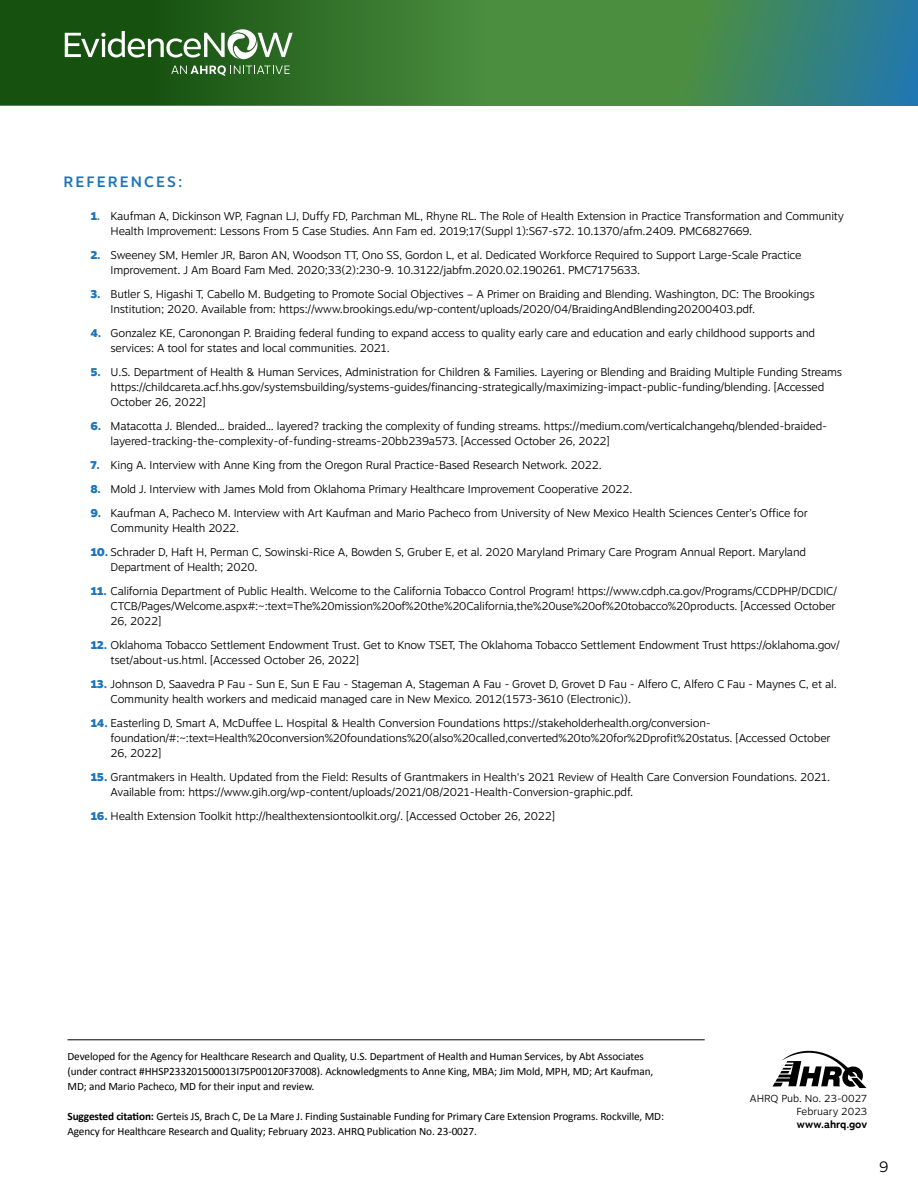
<style>
.page{position:relative;width:918px;height:1188px;background:#fff}
.page>*{position:absolute;margin:0;border:0;box-sizing:border-box;transform-origin:0 0}
.t1{font:500 15px "Motiva Sans";letter-spacing:.14em;color:#1c75bc}
.t2{font:300 15px "Motiva Sans";color:#000}
.t3{font:300 11.25px/15px "Motiva Sans";letter-spacing:-.015em;color:#000}
.t4{font:11.25px/15px "Calibri";letter-spacing:-.01em;color:#000}
.t5{font:300 10.2px "Motiva Sans";letter-spacing:.005em;color:#000}
.t6{font:700 10.2px "Motiva Sans";letter-spacing:.005em;color:#000}
.s1{font-weight:900;color:#1c75bc}
.s2{font-weight:800;color:#4d9041}
.s3{font-weight:700}
</style>
<div class="page">
<svg style="left:772px;top:1050px;width:95px;height:38px"></svg>
<hr style="left:68px;top:1040px;width:637px;height:1px;background:#000">
<svg style="left:0;top:0;width:918px;height:105px;background:#367941"></svg>
<svg style="left:65px;top:29px;width:228px;height:47px"></svg>
<h2 class="t1" style="left:63px;top:171px;width:120px">REFERENCES:</h2>
<p class="t3" style="left:111px;top:208px;width:735px;text-indent:-20px"><span class="s1">1</span><span class="s2">.</span> Kaufman A, Dickinson WP, Fagnan LJ, Duffy FD, Parchman ML, Rhyne RL. The Role of Health Extension in Practice Transformation and Community<br>Health Improvement: Lessons From 5 Case Studies. Ann Fam ed. 2019;17(Suppl 1):S67-s72. 10.1370/afm.2409. PMC6827669.</p>
<p class="t3" style="left:111px;top:247px;width:692px;text-indent:-20px"><span class="s1">2.</span> Sweeney SM, Hemler JR, Baron AN, Woodson TT, Ono SS, Gordon L, et al. Dedicated Workforce Required to Support Large-Scale Practice<br>Improvement. J Am Board Fam Med. 2020;33(2):230-9. 10.3122/jabfm.2020.02.190261. PMC7175633.</p>
<p class="t3" style="left:111px;top:286px;width:706px;text-indent:-20px"><span class="s1">3.</span> Butler S, Higashi T, Cabello M. Budgeting to Promote Social Objectives – A Primer on Braiding and Blending. Washington, DC: The Brookings<br>Institution; 2020. Available from: https://www.brookings.edu/wp-content/uploads/2020/04/BraidingAndBlending20200403.pdf.</p>
<p class="t3" style="left:111px;top:325px;width:706px;text-indent:-20px"><span class="s1">4.</span> Gonzalez KE, Caronongan P. Braiding federal funding to expand access to quality early care and education and early childhood supports and services: A tool for states and local communities. 2021.</p>
<p class="t3" style="left:111px;top:364px;width:733px;text-indent:-20px"><span class="s1">5.</span> U.S. Department of Health &amp; Human Services, Administration for Children &amp; Families. Layering or Blending and Braiding Multiple Funding Streams https://childcareta.acf.hhs.gov/systemsbuilding/systems-guides/financing-strategically/maximizing-impact-public-funding/blending. [Accessed<br>October 26, 2022]</p>
<p class="t3" style="left:111px;top:418px;width:718px;text-indent:-20px"><span class="s1">6.</span> Matacotta J. Blended... braided... layered? tracking the complexity of funding streams. https://medium.com/verticalchangehq/blended-braided&shy;layered-tracking-the-complexity-of-funding-streams-20bb239a573. [Accessed October 26, 2022]</p>
<p class="t3" style="left:90px;top:457px;width:513px"><span class="s1">7.</span> King A. Interview with Anne King from the Oregon Rural Practice-Based Research Network. 2022.</p>
<p class="t3" style="left:90px;top:481px;width:544px"><span class="s1">8.</span> Mold J. Interview with James Mold from Oklahoma Primary Healthcare Improvement Cooperative 2022.</p>
<p class="t3" style="left:111px;top:505px;width:699px;text-indent:-20px"><span class="s1">9.</span> Kaufman A, Pacheco M. Interview with Art Kaufman and Mario Pacheco from University of New Mexico Health Sciences Center’s Office for<br>Community Health 2022.</p>
<p class="t3" style="left:111px;top:544px;width:697px;text-indent:-20px"><span class="s1">10.</span> Schrader D, Haft H, Perman C, Sowinski-Rice A, Bowden S, Gruber E, et al. 2020 Maryland Primary Care Program Annual Report. Maryland<br>Department of Health; 2020.</p>
<p class="t3" style="left:111px;top:583px;width:728px;text-indent:-20px"><span class="s1">11.</span> California Department of Public Health. Welcome to the California Tobacco Control Program! https://www.cdph.ca.gov/Programs/CCDPHP/DCDIC/<br>CTCB/Pages/Welcome.aspx#:~:text=The%20mission%20of%20the%20California,the%20use%20of%20tobacco%20products. [Accessed October<br>26, 2022]</p>
<p class="t3" style="left:111px;top:637px;width:731px;text-indent:-20px"><span class="s1">12.</span> Oklahoma Tobacco Settlement Endowment Trust. Get to Know TSET, The Oklahoma Tobacco Settlement Endowment Trust https://oklahoma.gov/ tset/about-us.html. [Accessed October 26, 2022]</p>
<p class="t3" style="left:111px;top:676px;width:728px;text-indent:-20px"><span class="s1">13.</span> Johnson D, Saavedra P Fau - Sun E, Sun E Fau - Stageman A, Stageman A Fau - Grovet D, Grovet D Fau - Alfero C, Alfero C Fau - Maynes C, et al.<br>Community health workers and medicaid managed care in New Mexico. 2012(1573-3610 (Electronic)).</p>
<p class="t3" style="left:111px;top:715px;width:722px;text-indent:-20px"><span class="s1">14.</span> Easterling D, Smart A, McDuffee L. Hospital &amp; Health Conversion Foundations https://stakeholderhealth.org/conversion&shy;foundation/#:~:text=Health%20conversion%20foundations%20(also%20called,converted%20to%20for%2Dprofit%20status. [Accessed October<br>26, 2022]</p>
<p class="t3" style="left:111px;top:769px;width:721px;text-indent:-20px"><span class="s1">15.</span> Grantmakers in Health. Updated from the Field: Results of Grantmakers in Health's 2021 Review of Health Care Conversion Foundations. 2021.<br>Available from: https://www.gih.org/wp-content/uploads/2021/08/2021-Health-Conversion-graphic.pdf.</p>
<p class="t3" style="left:90px;top:808px;width:466px"><span class="s1">16.</span> Health Extension Toolkit http://healthextensiontoolkit.org/. [Accessed October 26, 2022]</p>
<p class="t4" style="left:68px;top:1049px;width:587px">Developed for the Agency for Healthcare Research and Quality, U.S. Department of Health and Human Services, by Abt Associates (under contract #HHSP233201500013I75P00120F37008). Acknowledgments to Anne King, MBA; Jim Mold, MPH, MD; Art Kaufman,<br>MD; and Mario Pacheco, MD for their input and review.</p>
<p class="t4" style="left:68px;top:1109px;width:598px"><span class="s3">Suggested citation:</span> Gerteis JS, Brach C, De La Mare J. Finding Sustainable Funding for Primary Care Extension Programs. Rockville, MD:<br>Agency for Healthcare Research and Quality; February 2023. AHRQ Publication No. 23-0027.</p>
<p class="t5" style="left:750px;top:1091px;width:119px">AHRQ Pub. No. 23-0027</p>
<p class="t5" style="left:796px;top:1104px;width:72px">February 2023</p>
<p class="t6" style="left:797px;top:1117px;width:72px">www.ahrq.gov</p>
<h1 class="t2" style="left:879px;top:1155px;width:11px">9</h1>
</div>
